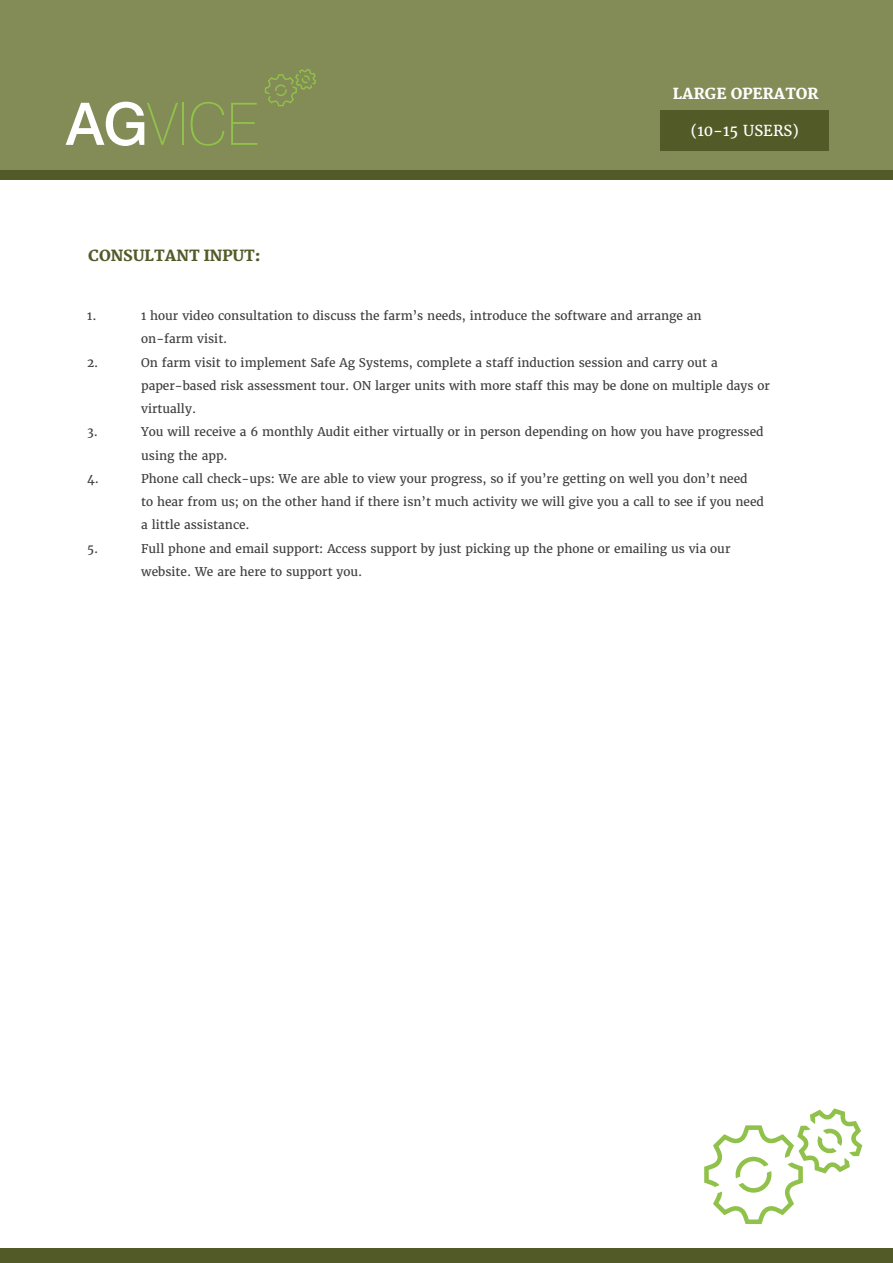
<style>
.page{position:relative;width:893px;height:1263px;background:#fff}
.page>*{position:absolute;margin:0;border:0;box-sizing:border-box;transform-origin:0 0}
.t1{font:800 15px "Merriweather";color:#525b28}
.t2{font:15px "Merriweather";color:#fff}
.t3{font:800 14.85px "Merriweather";color:#fff}
.t4{font:12px/23.2px "Merriweather";color:#3e3e3f}
</style>
<div class="page">
<div style="left:0;top:0;width:893px;height:170px;background:#838b56"></div>
<div style="left:0;top:170px;width:893px;height:9px;background:#525b28"></div>
<div style="left:0;top:1248px;width:893px;height:15px;background:#525b28"></div>
<svg style="left:704px;top:1108px;width:158px;height:116px"></svg>
<svg style="left:66px;top:102px;width:112px;height:44px"></svg>
<hr style="left:182px;top:103px;width:2px;height:42px;background:#90c14a">
<svg style="left:191px;top:102px;width:33px;height:44px"></svg>
<svg style="left:231px;top:103px;width:26px;height:42px"></svg>
<svg style="left:265px;top:69px;width:51px;height:37px"></svg>
<div style="left:660px;top:110px;width:169px;height:41px;background:#525b28"></div>
<p class="t3" style="left:673px;top:85px;width:147px">LARGE OPERATOR</p>
<p class="t1" style="left:88px;top:247px;width:174px">CONSULTANT INPUT:</p>
<p class="t2" style="left:691px;top:121px;width:109px">(10-15 USERS)</p>
<p class="t4" style="left:87px;top:304px;width:11px">1.</p>
<p class="t4" style="left:141px;top:304px;width:562px">1 hour video consultation to discuss the farm’s needs, introduce the software and arrange an on-farm visit.</p>
<p class="t4" style="left:87px;top:351px;width:13px">2.</p>
<p class="t4" style="left:141px;top:351px;width:630px">On farm visit to implement Safe Ag Systems, complete a staff induction session and carry out a paper-based risk assessment tour. ON larger units with more staff this may be done on multiple days or virtually.</p>
<p class="t4" style="left:87px;top:420px;width:12px">3.</p>
<p class="t4" style="left:141px;top:420px;width:624px">You will receive a 6 monthly Audit either virtually or in person depending on how you have progressed using the app.</p>
<p class="t4" style="left:87px;top:467px;width:13px">4.</p>
<p class="t4" style="left:141px;top:467px;width:624px">Phone call check-ups: We are able to view your progress, so if you’re getting on well you don’t need<br>to hear from us; on the other hand if there isn’t much activity we will give you a call to see if you need a little assistance.</p>
<p class="t4" style="left:87px;top:537px;width:13px">5.</p>
<p class="t4" style="left:141px;top:537px;width:591px">Full phone and email support: Access support by just picking up the phone or emailing us via our website. We are here to support you.</p>
</div>
